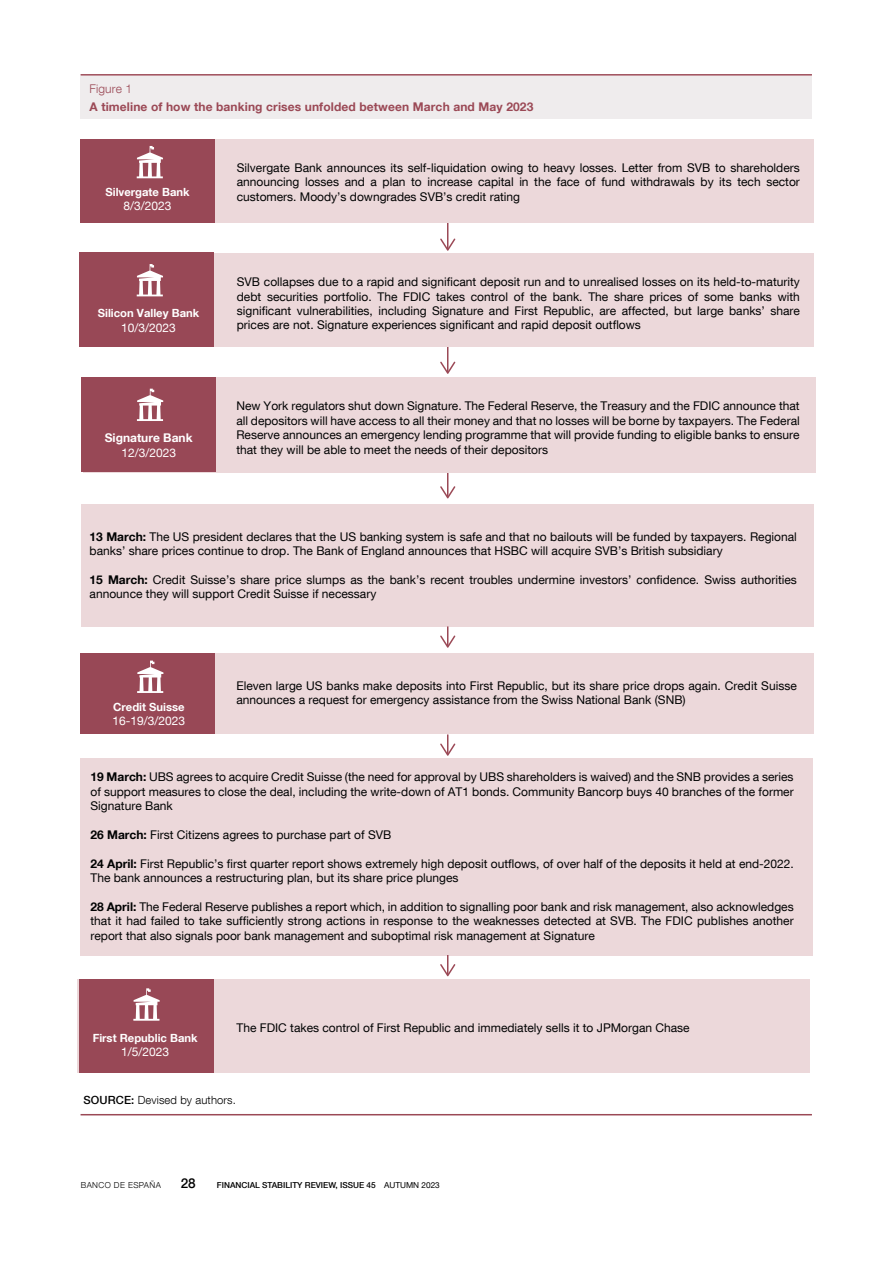
<style>
.page{position:relative;width:893px;height:1263px;background:#fff}
.page>*{position:absolute;margin:0;border:0;box-sizing:border-box;transform-origin:0 0}
.t1{font:500 13.5px "Bd E Neue Helvetica";color:#000}
.t2{font:12px/14.4px "Bd E Neue Helvetica";color:#010202;text-align:justify}
.t3{font:700 12px/18px "Bd E Neue Helvetica";letter-spacing:.01em;color:#9b4956}
.t4{font:12px "Bd E Neue Helvetica";color:#fff}
.t5{font:700 12px/14.4px "Bd E Neue Helvetica";color:#fff;text-align:center}
.t6{font:700 11.25px "Bd E Neue Helvetica";color:#fff}
.t7{font:300 11.25px "Bd E Neue Helvetica";letter-spacing:.01em;color:#000}
.t8{font:500 8.25px "Bd E Neue Helvetica";color:#000}
.t9{font:300 8.25px "Bd E Neue Helvetica";letter-spacing:.05em;color:#000}
.s1{font-weight:300}
.s2{font-weight:400}
.s3{font-weight:700}
.s4{font-weight:500}
</style>
<div class="page">
<hr style="left:447px;top:212px;width:1px;height:37px;background:#9b4956">
<svg style="left:440px;top:238px;width:15px;height:13px"></svg>
<hr style="left:447px;top:467px;width:1px;height:30px;background:#9b4956">
<svg style="left:440px;top:486px;width:15px;height:12px"></svg>
<hr style="left:447px;top:329px;width:1px;height:43px;background:#9b4956">
<svg style="left:440px;top:362px;width:15px;height:12px"></svg>
<div style="left:81px;top:139px;width:733px;height:84px;background:#ecd8da"></div>
<div style="left:81px;top:76px;width:731px;height:42px;background:#efeced"></div>
<hr style="left:81px;top:74px;width:731px;height:2px;background:#9b4956">
<hr style="left:81px;top:1114px;width:731px;height:1px;background:#9b4956">
<div style="left:81px;top:253px;width:733px;height:94px;background:#ecd8da"></div>
<div style="left:83px;top:378px;width:733px;height:95px;background:#ecd8da"></div>
<div style="left:81px;top:653px;width:733px;height:81px;background:#ecd8da"></div>
<div style="left:81px;top:505px;width:733px;height:122px;background:#ecd8da"></div>
<div style="left:80px;top:758px;width:733px;height:198px;background:#ecd8da"></div>
<svg style="left:440px;top:955px;width:15px;height:21px"></svg>
<svg style="left:440px;top:734px;width:15px;height:22px"></svg>
<svg style="left:440px;top:626px;width:15px;height:22px"></svg>
<div style="left:80px;top:139px;width:134px;height:84px;background:#984856"></div>
<svg style="left:137px;top:146px;width:26px;height:32px"></svg>
<div style="left:80px;top:253px;width:134px;height:94px;background:#984856"></div>
<svg style="left:137px;top:264px;width:26px;height:32px"></svg>
<div style="left:81px;top:377px;width:135px;height:95px;background:#984856"></div>
<svg style="left:137px;top:389px;width:26px;height:32px"></svg>
<div style="left:80px;top:653px;width:134px;height:81px;background:#984856"></div>
<svg style="left:137px;top:661px;width:26px;height:32px"></svg>
<div style="left:78px;top:980px;width:732px;height:93px;background:#ecd8da"></div>
<div style="left:79px;top:980px;width:135px;height:93px;background:#984856"></div>
<svg style="left:133px;top:988px;width:27px;height:33px"></svg>
<p class="t3" style="left:90px;top:79px;width:445px"><span class="s1">Figure 1<br></span>A timeline of how the banking crises unfolded between March and May 2023</p>
<p class="t6" style="left:105px;top:185px;width:86px">Silvergate Bank</p>
<p class="t4" style="left:124px;top:198px;width:50px">8/3/2023</p>
<p class="t6" style="left:98px;top:306px;width:103px">Silicon Valley Bank</p>
<p class="t4" style="left:121px;top:320px;width:56px">10/3/2023</p>
<p class="t5" style="left:105px;top:430px;width:89px">Signature Bank<br><span class="s2">12/3/2023</span></p>
<p class="t2" style="left:237px;top:160px;width:565px">Silvergate Bank announces its self-liquidation owing to heavy losses. Letter from SVB to shareholders announcing losses and a plan to increase capital in the face of fund withdrawals by its tech sector customers. Moody’s downgrades SVB’s credit rating</p>
<p class="t2" style="left:237px;top:274px;width:565px">SVB collapses due to a rapid and significant deposit run and to unrealised losses on its held-to-maturity debt securities portfolio. The FDIC takes control of the bank. The share prices of some banks with significant vulnerabilities, including Signature and First Republic, are affected, but large banks’ share prices are not. Signature experiences significant and rapid deposit outflows</p>
<p class="t2" style="left:236px;top:399px;width:565px">New York regulators shut down Signature. The Federal Reserve, the Treasury and the FDIC announce that all depositors will have access to all their money and that no losses will be borne by taxpayers. The Federal Reserve announces an emergency lending programme that will provide funding to eligible banks to ensure that they will be able to meet the needs of their depositors</p>
<p class="t2" style="left:90px;top:529px;width:709px"><span class="s3">13 March:</span> The US president declares that the US banking system is safe and that no bailouts will be funded by taxpayers. Regional banks’ share prices continue to drop. The Bank of England announces that HSBC will acquire SVB’s British subsidiary</p>
<p class="t2" style="left:90px;top:572px;width:709px"><span class="s3">15 March:</span> Credit Suisse’s share price slumps as the bank’s recent troubles undermine investors’ confidence. Swiss authorities announce they will support Credit Suisse if necessary</p>
<p class="t6" style="left:113px;top:700px;width:73px">Credit Suisse</p>
<p class="t4" style="left:113px;top:714px;width:74px">16-19/3/2023</p>
<p class="t2" style="left:236px;top:678px;width:562px">Eleven large US banks make deposits into First Republic, but its share price drops again. Credit Suisse announces a request for emergency assistance from the Swiss National Bank (SNB)</p>
<p class="t2" style="left:91px;top:770px;width:705px"><span class="s3">19 March:</span> UBS agrees to acquire Credit Suisse (the need for approval by UBS shareholders is waived) and the SNB provides a series of support measures to close the deal, including the write-down of AT1 bonds. Community Bancorp buys 40 branches of the former Signature Bank</p>
<p class="t2" style="left:91px;top:827px;width:302px"><span class="s3">26 March:</span> First Citizens agrees to purchase part of SVB</p>
<p class="t2" style="left:91px;top:856px;width:705px"><span class="s3">24 April:</span> First Republic’s first quarter report shows extremely high deposit outflows, of over half of the deposits it held at end-2022.<br>The bank announces a restructuring plan, but its share price plunges</p>
<p class="t2" style="left:91px;top:899px;width:705px"><span class="s3">28 April:</span> The Federal Reserve publishes a report which, in addition to signalling poor bank and risk management, also acknowledges that it had failed to take sufficiently strong actions in response to the weaknesses detected at SVB. The FDIC publishes another report that also signals poor bank management and suboptimal risk management at Signature</p>
<p class="t6" style="left:93px;top:1030px;width:106px">First Republic Bank</p>
<p class="t4" style="left:121px;top:1044px;width:50px">1/5/2023</p>
<p class="t2" style="left:236px;top:1020px;width:455px">The FDIC takes control of First Republic and immediately sells it to JPMorgan Chase</p>
<p class="t7" style="left:84px;top:1093px;width:154px"><span class="s4">SOURCE:</span> Devised by authors.</p>
<p class="t9" style="left:81px;top:1180px;width:82px">BANCO DE ESPAÑA</p>
<p class="t1" style="left:181px;top:1175px;width:16px">28</p>
<p class="t8" style="left:217px;top:1180px;width:224px">FINANCIAL STABILITY REVIEW, ISSUE 45 <span class="s2">AUTUMN 2023</span></p>
</div>
